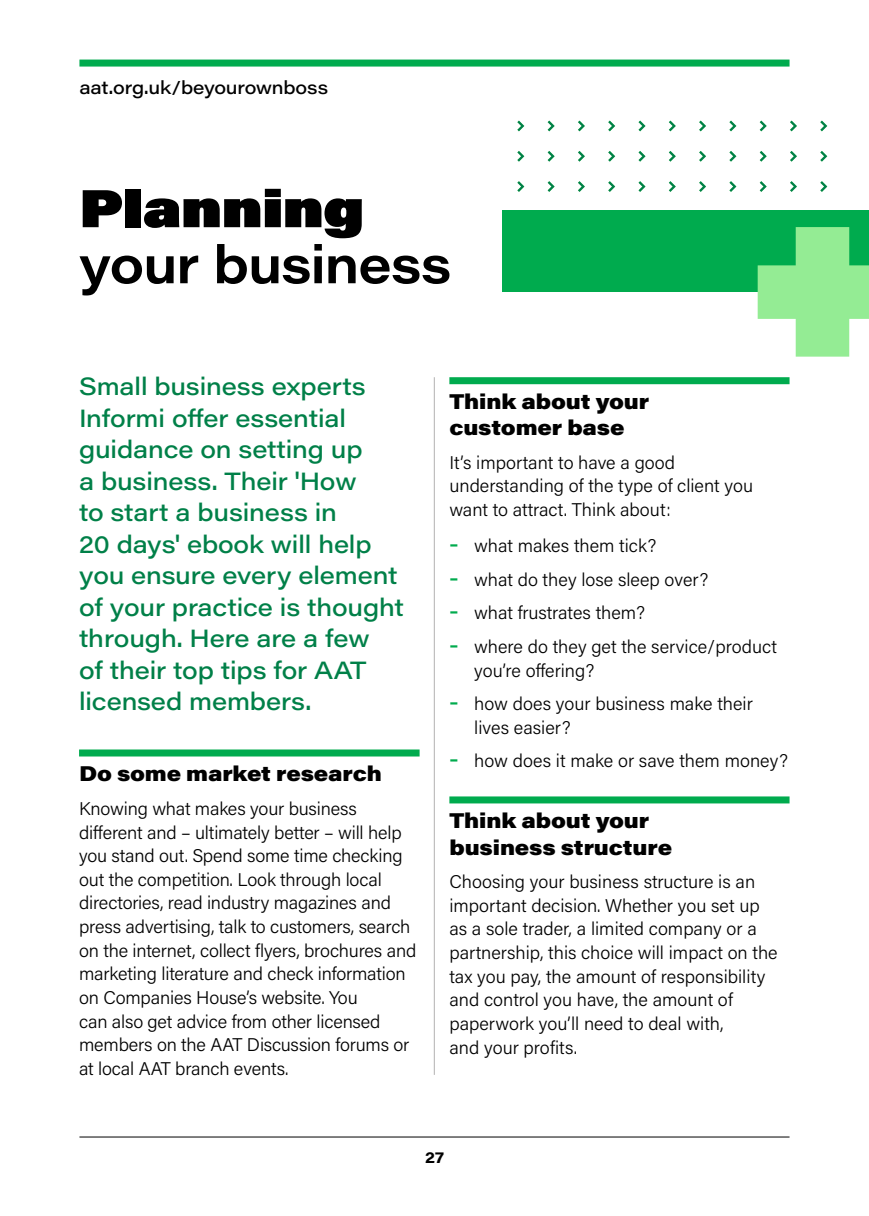
<style>
.page{position:relative;width:869px;height:1216px;background:#fff}
.page>*{position:absolute;margin:0;border:0;box-sizing:border-box;transform-origin:0 0}
.t1{font:600 52.5px "Acumin Pro Wide";letter-spacing:-.02em;color:#000}
.t2{font:900 52.5px "Acumin Pro Wide";letter-spacing:-.02em;color:#000}
.t3{font:500 24.5px/31.5px "Acumin Pro Wide";letter-spacing:-.005em;color:#008048}
.t4{font:900 21px/26.2px "Acumin Pro Wide";letter-spacing:-.005em;color:#000}
.t5{font:300 18.38px/23.6px "Acumin Pro";letter-spacing:-.005em;color:#000}
.t6{font:500 18.38px "Acumin Pro Wide";letter-spacing:-.01em;color:#000}
.t7{font:700 15.75px "Acumin Pro Wide";color:#000}
.s1{font-weight:700;color:#00ab4e}
</style>
<div class="page">
<div style="left:502px;top:210px;width:366px;height:82px;background:#00ab4e"></div>
<svg style="left:757px;top:227px;width:111px;height:129px"></svg>
<svg style="left:517px;top:181px;width:7px;height:11px"></svg>
<svg style="left:547px;top:181px;width:7px;height:11px"></svg>
<svg style="left:578px;top:181px;width:6px;height:11px"></svg>
<svg style="left:608px;top:181px;width:7px;height:11px"></svg>
<svg style="left:638px;top:181px;width:7px;height:11px"></svg>
<svg style="left:669px;top:181px;width:6px;height:11px"></svg>
<svg style="left:699px;top:181px;width:6px;height:11px"></svg>
<svg style="left:729px;top:181px;width:7px;height:11px"></svg>
<svg style="left:759px;top:181px;width:7px;height:11px"></svg>
<svg style="left:790px;top:181px;width:6px;height:11px"></svg>
<svg style="left:820px;top:181px;width:6px;height:11px"></svg>
<svg style="left:517px;top:151px;width:7px;height:11px"></svg>
<svg style="left:547px;top:151px;width:7px;height:11px"></svg>
<svg style="left:578px;top:151px;width:6px;height:11px"></svg>
<svg style="left:608px;top:151px;width:7px;height:11px"></svg>
<svg style="left:638px;top:151px;width:7px;height:11px"></svg>
<svg style="left:669px;top:151px;width:6px;height:11px"></svg>
<svg style="left:699px;top:151px;width:6px;height:11px"></svg>
<svg style="left:729px;top:151px;width:7px;height:11px"></svg>
<svg style="left:759px;top:151px;width:7px;height:11px"></svg>
<svg style="left:790px;top:151px;width:6px;height:11px"></svg>
<svg style="left:820px;top:151px;width:6px;height:11px"></svg>
<svg style="left:517px;top:121px;width:7px;height:10px"></svg>
<svg style="left:547px;top:121px;width:7px;height:10px"></svg>
<svg style="left:578px;top:121px;width:6px;height:10px"></svg>
<svg style="left:608px;top:121px;width:7px;height:10px"></svg>
<svg style="left:638px;top:121px;width:7px;height:10px"></svg>
<svg style="left:669px;top:121px;width:6px;height:10px"></svg>
<svg style="left:699px;top:121px;width:6px;height:10px"></svg>
<svg style="left:729px;top:121px;width:7px;height:10px"></svg>
<svg style="left:759px;top:121px;width:7px;height:10px"></svg>
<svg style="left:790px;top:121px;width:6px;height:10px"></svg>
<svg style="left:820px;top:121px;width:6px;height:10px"></svg>
<div style="left:79px;top:749px;width:340px;height:7px;background:#00ab4e"></div>
<hr style="left:434px;top:377px;width:1px;height:697px;background:#b3b2b2">
<div style="left:449px;top:377px;width:340px;height:7px;background:#00ab4e"></div>
<div style="left:449px;top:796px;width:340px;height:7px;background:#00ab4e"></div>
<div style="left:79px;top:60px;width:710px;height:7px;background:#00ab4e"></div>
<hr style="left:79px;top:1136px;width:710px;height:1px;background:#000">
<p class="t6" style="left:79px;top:74px;width:250px">aat.org.uk/beyourownboss</p>
<h1 class="t2" style="left:79px;top:168px;width:286px">Planning</h1>
<h1 class="t1" style="left:79px;top:227px;width:373px">your business</h1>
<p class="t3" style="left:79px;top:369px;width:326px">Small business experts<br>Informi offer essential guidance on setting up<br>a business. Their 'How<br>to start a business in<br>20 days' ebook will help you ensure every element of your practice is thought through. Here are a few<br>of their top tips for AAT licensed members.</p>
<p class="t4" style="left:79px;top:759px;width:304px">Do some market research</p>
<p class="t5" style="left:79px;top:796px;width:338px">Knowing what makes your business different and – ultimately better – will help you stand out. Spend some time checking out the competition. Look through local directories, read industry magazines and press advertising, talk to customers, search on the internet, collect flyers, brochures and marketing literature and check information on Companies House’s website. You<br>can also get advice from other licensed members on the AAT Discussion forums or at local AAT branch events.</p>
<p class="t4" style="left:449px;top:387px;width:201px">Think about your customer base</p>
<p class="t5" style="left:449px;top:450px;width:305px">It’s important to have a good understanding of the type of client you want to attract. Think about:</p>
<p class="t5" style="left:449px;top:533px;width:208px"><span class="s1">–</span> what makes them tick?</p>
<p class="t5" style="left:449px;top:567px;width:260px"><span class="s1">–</span> what do they lose sleep over?</p>
<p class="t5" style="left:449px;top:600px;width:197px"><span class="s1">–</span> what frustrates them?</p>
<p class="t5" style="left:474px;top:634px;width:304px;text-indent:-25px"><span class="s1">–</span> where do they get the service/product you’re offering?</p>
<p class="t5" style="left:474px;top:691px;width:280px;text-indent:-25px"><span class="s1">–</span> how does your business make their lives easier?</p>
<p class="t5" style="left:449px;top:748px;width:340px"><span class="s1">–</span> how does it make or save them money?</p>
<p class="t4" style="left:449px;top:806px;width:224px">Think about your business structure</p>
<p class="t5" style="left:449px;top:869px;width:329px">Choosing your business structure is an important decision. Whether you set up as a sole trader, a limited company or a partnership, this choice will impact on the tax you pay, the amount of responsibility and control you have, the amount of paperwork you’ll need to deal with,<br>and your profits.</p>
<p class="t7" style="left:425px;top:1145px;width:20px">27</p>
</div>
